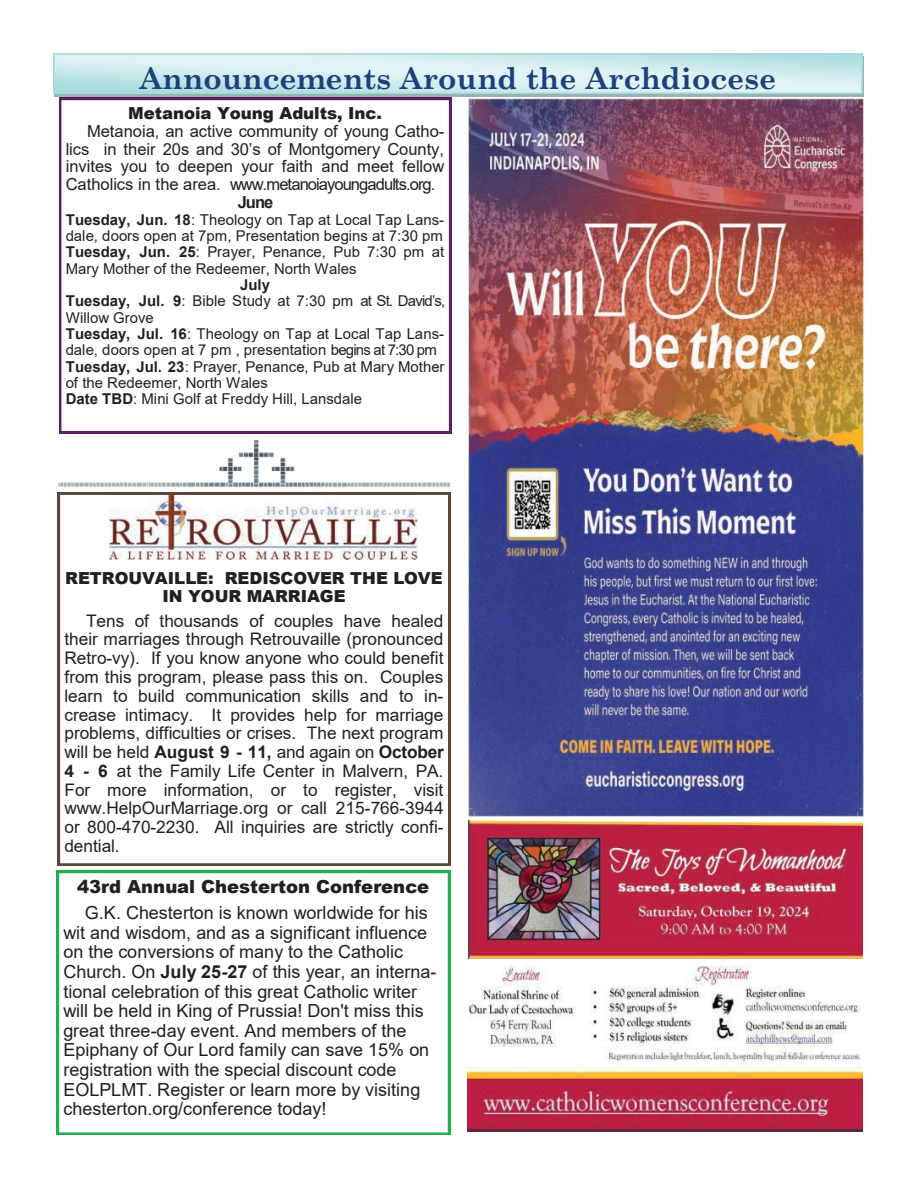
<style>
.page{position:relative;width:918px;height:1188px;background:#fff}
.page>*{position:absolute;margin:0;border:0;box-sizing:border-box;transform-origin:0 0}
.t1{font:700 30px "Century Schoolbook";color:#1c417c}
.t2{font:18px/19.6px "Arial";color:#231f20}
.t3{font:900 18px "Arial";color:#231f20}
.t4{font:17.25px/18.8px "Arial";letter-spacing:-.005em;color:#231f20;text-align:justify}
.t5{font:16.5px/18px "Arial";letter-spacing:-.05em;color:#231f20;text-align:justify}
.t6{font:900 16.5px/17.7px "Arial";letter-spacing:-.005em;color:#231f20;text-align:center}
.t7{font:700 16.5px "Arial";color:#231f20}
.t8{font:15px/16.4px "Arial";color:#231f20;text-align:justify}
.s1{font-weight:700}
</style>
<div class="page">
<img style="left:59px;top:439px;width:391px;height:54px">
<div style="left:55px;top:56px;width:809px;height:41px;background:#98b2b2"></div>
<svg style="left:53px;top:53px;width:810px;height:41px;background:#ceeaed"></svg>
<svg style="left:59px;top:98px;width:392px;height:335px"></svg>
<svg style="left:58px;top:493px;width:392px;height:372px"></svg>
<img style="left:109px;top:494px;width:309px;height:65px">
<img style="left:468px;top:820px;width:395px;height:312px">
<img style="left:468px;top:98px;width:395px;height:719px">
<svg style="left:57px;top:871px;width:393px;height:264px"></svg>
<h1 class="t1" style="left:139px;top:59px;width:639px">Announcements Around the Archdiocese</h1>
<p class="t6" style="left:128px;top:103px;width:255px">Metanoia Young Adults, Inc.</p>
<p class="t5" style="left:66px;top:122px;width:380px;text-indent:22px">Metanoia, an active community of young Catho&shy;lics in their 20s and 30’s of Montgomery County, invites you to deepen your faith and meet fellow Catholics in the area. www.metanoiayoungadults.org.</p>
<p class="t7" style="left:238px;top:194px;width:37px">June</p>
<p class="t8" style="left:66px;top:211px;width:380px"><span class="s1">Tuesday, Jun. 18</span>: Theology on Tap at Local Tap Lans&shy;dale, doors open at 7pm, Presentation begins at 7:30 pm <span class="s1">Tuesday, Jun. 25</span>: Prayer, Penance, Pub 7:30 pm at Mary Mother of the Redeemer, North Wales</p>
<p class="t8" style="left:66px;top:277px;width:381px;text-align:left;text-indent:174px"><span class="s1">July<br>Tuesday, Jul. 9</span>: Bible Study at 7:30 pm at St. David’s, Willow Grove<br><span class="s1">Tuesday, Jul. 16</span>: Theology on Tap at Local Tap Lans&shy;dale, doors open at 7 pm , presentation begins at 7:30 pm <span class="s1">Tuesday, Jul. 23</span>: Prayer, Penance, Pub at Mary Mother of the Redeemer, North Wales<br><span class="s1">Date TBD</span>: Mini Golf at Freddy Hill, Lansdale</p>
<p class="t6" style="left:65px;top:569px;width:379px">RETROUVAILLE: REDISCOVER THE LOVE<br>IN YOUR MARRIAGE</p>
<p class="t4" style="left:64px;top:611px;width:381px;text-indent:22px">Tens of thousands of couples have healed their marriages through Retrouvaille (pronounced Retro-vy). If you know anyone who could benefit from this program, please pass this on. Couples learn to build communication skills and to in&shy;crease intimacy. It provides help for marriage problems, difficulties or crises. The next program will be held <span class="s1">August 9 - 11,</span> and again on <span class="s1">October 4 - 6</span> at the Family Life Center in Malvern, PA.<br>For more information, or to register, visit www.HelpOurMarriage.org or call 215-766-3944 or 800-470-2230. All inquiries are strictly confi&shy;dential.</p>
<p class="t3" style="left:77px;top:873px;width:354px">43rd Annual Chesterton Conference</p>
<p class="t2" style="left:63px;top:903px;width:375px;text-indent:22px">G.K. Chesterton is known worldwide for his wit and wisdom, and as a significant influence on the conversions of many to the Catholic Church. On <span class="s1">July 25-27</span> of this year, an interna&shy;tional celebration of this great Catholic writer will be held in King of Prussia! Don't miss this great three-day event. And members of the Epiphany of Our Lord family can save 15% on registration with the special discount code EOLPLMT. Register or learn more by visiting chesterton.org/conference today!</p>
</div>
